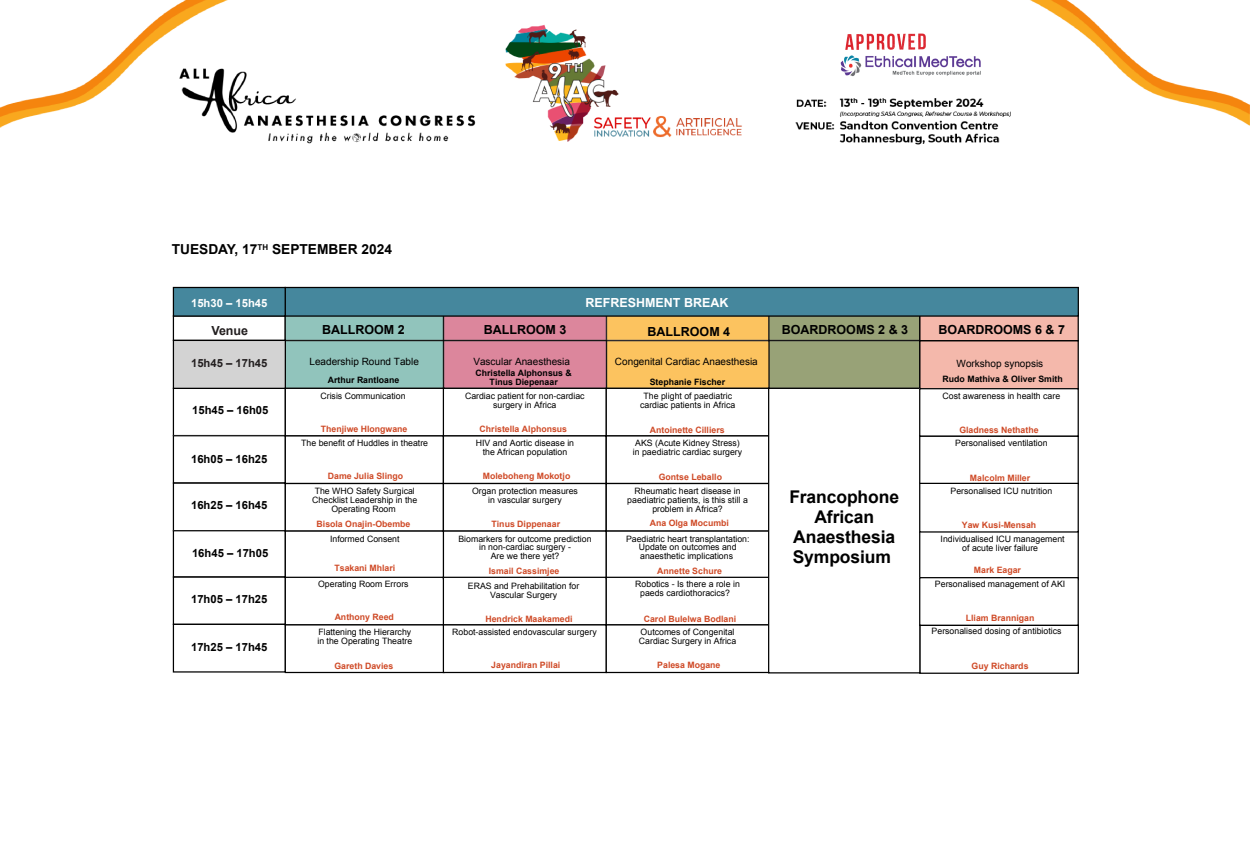
<style>
.page{position:relative;width:1250px;height:857px;background:#fff}
.page>*{position:absolute;margin:0;border:0;box-sizing:border-box;transform-origin:0 0}
.t1{font:700 17.5px/20px "Arial";letter-spacing:-.005em;color:#000;text-align:center}
.t2{font:700 13.75px "Arial";color:#000}
.t3{font:700 12.5px "Arial";color:#000}
.t4{font:700 12.5px "Arial";color:#fff}
.t5{font:700 12.5px "Arial";color:#231f20}
.t6{font:700 11.25px "Arial";color:#000}
.t7{font:700 11.25px "Arial";color:#231f20}
.t8{font:700 11.25px "Arial";color:#fff}
.t9{font:10px "Arial";color:#000}
.t10{font:8.75px/8.8px "Arial";color:#000;text-align:center}
.t11{font:700 8.75px "Arial";color:#cf4a27}
.t12{font:700 8.75px/8.8px "Arial";color:#000;text-align:center}
</style>
<div class="page">
<img style="left:0;top:0;width:1250px;height:145px">
<div style="left:919px;top:340px;width:160px;height:49px;background:#f4b8ab"></div>
<div style="left:919px;top:312px;width:160px;height:29px;background:#f4b8ab;border:1px solid #000"></div>
<div style="left:919px;top:624px;width:160px;height:49px;border:1px solid #000"></div>
<div style="left:173px;top:387px;width:113px;height:49px;border:1px solid #000"></div>
<div style="left:173px;top:435px;width:113px;height:48px;border:1px solid #000"></div>
<div style="left:173px;top:482px;width:113px;height:49px;border:1px solid #000"></div>
<div style="left:173px;top:530px;width:113px;height:47px;border:1px solid #000"></div>
<div style="left:173px;top:576px;width:113px;height:48px;border:1px solid #000"></div>
<div style="left:173px;top:623px;width:113px;height:49px;border:1px solid #000"></div>
<div style="left:769px;top:340px;width:151px;height:48px;background:#98a277"></div>
<div style="left:768px;top:340px;width:152px;height:49px;border:1px solid #000"></div>
<div style="left:607px;top:340px;width:162px;height:48px;background:#fcc35f"></div>
<div style="left:173px;top:315px;width:113px;height:26px;background:#fff;border:1px solid #000"></div>
<div style="left:285px;top:315px;width:159px;height:26px;background:#91c4bc;border:1px solid #000"></div>
<div style="left:444px;top:315px;width:162px;height:25px;background:#dc869c"></div>
<div style="left:607px;top:315px;width:162px;height:25px;background:#fcc35f"></div>
<div style="left:606px;top:315px;width:164px;height:26px;border:1px solid #231f20"></div>
<div style="left:769px;top:315px;width:151px;height:25px;background:#98a277"></div>
<div style="left:768px;top:315px;width:152px;height:26px;border:1px solid #000"></div>
<div style="left:285px;top:340px;width:158px;height:48px;background:#91c4bc"></div>
<div style="left:285px;top:340px;width:159px;height:49px;border:1px solid #000"></div>
<div style="left:444px;top:340px;width:162px;height:48px;background:#dc869c"></div>
<div style="left:443px;top:340px;width:164px;height:49px;border:1px solid #000"></div>
<div style="left:285px;top:387px;width:160px;height:49px;border:1px solid #000"></div>
<div style="left:285px;top:435px;width:159px;height:49px;border:1px solid #000"></div>
<div style="left:285px;top:482px;width:159px;height:49px;border:1px solid #000"></div>
<div style="left:285px;top:576px;width:160px;height:49px;border:1px solid #000"></div>
<div style="left:285px;top:624px;width:160px;height:49px;border:1px solid #000"></div>
<div style="left:443px;top:387px;width:164px;height:49px;border:1px solid #000"></div>
<div style="left:443px;top:435px;width:164px;height:49px;border:1px solid #000"></div>
<div style="left:443px;top:482px;width:164px;height:49px;border:1px solid #000"></div>
<div style="left:443px;top:530px;width:164px;height:49px;border:1px solid #000"></div>
<div style="left:443px;top:577px;width:163px;height:47px;background:#fff"></div>
<div style="left:443px;top:576px;width:164px;height:49px;border:1px solid #000"></div>
<div style="left:443px;top:624px;width:164px;height:49px;border:1px solid #000"></div>
<div style="left:606px;top:387px;width:163px;height:49px;border:1px solid #000"></div>
<div style="left:606px;top:435px;width:163px;height:49px;border:1px solid #000"></div>
<div style="left:606px;top:482px;width:163px;height:49px;border:1px solid #000"></div>
<div style="left:606px;top:530px;width:163px;height:49px;border:1px solid #000"></div>
<div style="left:606px;top:577px;width:163px;height:47px;background:#fff"></div>
<div style="left:606px;top:576px;width:163px;height:49px;border:1px solid #000"></div>
<div style="left:606px;top:624px;width:163px;height:49px;border:1px solid #000"></div>
<div style="left:173px;top:340px;width:112px;height:48px;background:#d3d3d3"></div>
<div style="left:173px;top:339px;width:113px;height:50px;border:1px solid #000"></div>
<div style="left:285px;top:287px;width:794px;height:29px;background:#45879d;border:1px solid #000"></div>
<div style="left:173px;top:287px;width:113px;height:29px;background:#45879d;border:1px solid #000"></div>
<div style="left:768px;top:387px;width:152px;height:286px;border:1px solid #000"></div>
<div style="left:919px;top:388px;width:160px;height:49px;border:1px solid #000"></div>
<div style="left:919px;top:435px;width:160px;height:49px;border:1px solid #000"></div>
<div style="left:919px;top:530px;width:160px;height:50px;border:1px solid #000"></div>
<div style="left:919px;top:482px;width:160px;height:50px;border:1px solid #000"></div>
<div style="left:920px;top:577px;width:158px;height:48px;background:#fff"></div>
<div style="left:919px;top:577px;width:160px;height:48px;border:1px solid #000"></div>
<div style="left:285px;top:530px;width:159px;height:47px;border:1px solid #000"></div>
<h2 class="t2" style="left:172px;top:240px;width:222px">TUESDAY, 17<sup>TH</sup> SEPTEMBER 2024</h2>
<p class="t8" style="left:191px;top:296px;width:78px">15h30 – 15h45</p>
<h3 class="t4" style="left:585px;top:294px;width:145px">REFRESHMENT BREAK</h3>
<h3 class="t5" style="left:211px;top:322px;width:38px">Venue</h3>
<p class="t7" style="left:191px;top:355px;width:78px">15h45 – 17h45</p>
<p class="t6" style="left:192px;top:402px;width:78px">15h45 – 16h05</p>
<p class="t6" style="left:191px;top:451px;width:78px">16h05 – 16h25</p>
<p class="t6" style="left:191px;top:498px;width:78px">16h25 – 16h45</p>
<p class="t6" style="left:192px;top:545px;width:78px">16h45 – 17h05</p>
<p class="t6" style="left:191px;top:591px;width:78px">17h05 – 17h25</p>
<p class="t6" style="left:191px;top:639px;width:78px">17h25 – 17h45</p>
<h3 class="t3" style="left:322px;top:321px;width:84px">BALLROOM 2</h3>
<h3 class="t3" style="left:484px;top:321px;width:84px">BALLROOM 3</h3>
<h3 class="t3" style="left:648px;top:323px;width:84px">BALLROOM 4</h3>
<h3 class="t3" style="left:782px;top:321px;width:128px">BOARDROOMS 2 &amp; 3</h3>
<h3 class="t3" style="left:939px;top:321px;width:128px">BOARDROOMS 6 &amp; 7</h3>
<p class="t9" style="left:309px;top:354px;width:111px">Leadership Round Table</p>
<p class="t9" style="left:473px;top:354px;width:98px">Vascular Anaesthesia</p>
<p class="t9" style="left:615px;top:354px;width:144px">Congenital Cardiac Anaesthesia</p>
<p class="t10" style="left:320px;top:391px;width:87px">Crisis Communication</p>
<p class="t12" style="left:476px;top:368px;width:98px">Christella Alphonsus &amp;<br>Tinus Diepenaar</p>
<p class="t11" style="left:480px;top:423px;width:89px">Christella Alphonsus</p>
<p class="t11" style="left:483px;top:470px;width:89px">Moleboheng Mokotjo</p>
<p class="t11" style="left:492px;top:517px;width:70px">Tinus Dippenaar</p>
<p class="t11" style="left:489px;top:564px;width:72px">Ismail Cassimjee</p>
<p class="t11" style="left:485px;top:612px;width:89px">Hendrick Maakamedi</p>
<p class="t12" style="left:328px;top:376px;width:73px">Arthur Rantloane</p>
<p class="t12" style="left:650px;top:377px;width:77px">Stephanie Fischer</p>
<p class="t10" style="left:640px;top:391px;width:97px">The plight of paediatric cardiac patients in Africa</p>
<p class="t10" style="left:633px;top:438px;width:111px;text-align:left">AKS (Acute Kidney Stress) in paediatric cardiac surgery</p>
<p class="t10" style="left:627px;top:486px;width:122px">Rheumatic heart disease in paediatric patients, is this still a problem in Africa?</p>
<p class="t10" style="left:626px;top:534px;width:125px">Paediatric heart transplantation:<br>Update on outcomes and anaesthetic implications</p>
<p class="t10" style="left:635px;top:579px;width:106px">Robotics - Is there a role in paeds cardiothoracics?</p>
<p class="t10" style="left:639px;top:627px;width:99px;text-align:left">Outcomes of Congenital<br>Cardiac Surgery in Africa</p>
<p class="t10" style="left:465px;top:391px;width:121px">Cardiac patient for non-cardiac surgery in Africa</p>
<p class="t10" style="left:476px;top:438px;width:100px">HIV and Aortic disease in the African population</p>
<p class="t10" style="left:472px;top:487px;width:108px">Organ protection measures in vascular surgery</p>
<p class="t10" style="left:458px;top:534px;width:135px">Biomarkers for outcome prediction in non-cardiac surgery -<br>Are we there yet?</p>
<p class="t11" style="left:321px;top:423px;width:88px">Thenjiwe Hlongwane</p>
<p class="t11" style="left:328px;top:469px;width:77px">Dame Julia Slingo</p>
<p class="t11" style="left:317px;top:517px;width:95px">Bisola Onajin-Obembe</p>
<p class="t11" style="left:334px;top:562px;width:62px">Tsakani Mhlari</p>
<p class="t11" style="left:650px;top:423px;width:76px">Antoinette Cilliers</p>
<p class="t10" style="left:301px;top:438px;width:128px">The benefit of Huddles in theatre</p>
<p class="t11" style="left:659px;top:471px;width:65px">Gontse Leballo</p>
<p class="t10" style="left:312px;top:487px;width:107px">The WHO Safety Surgical<br>Checklist Leadership in the<br>Operating Room</p>
<p class="t10" style="left:330px;top:534px;width:71px">Informed Consent</p>
<p class="t10" style="left:318px;top:579px;width:92px">Operating Room Errors</p>
<p class="t10" style="left:317px;top:627px;width:96px;text-align:left">Flattening the Hierarchy in the Operating Theatre</p>
<p class="t11" style="left:650px;top:517px;width:81px">Ana Olga Mocumbi</p>
<p class="t11" style="left:657px;top:564px;width:66px">Annette Schure</p>
<p class="t10" style="left:468px;top:581px;width:113px">ERAS and Prehabilitation for<br>Vascular Surgery</p>
<p class="t11" style="left:335px;top:610px;width:61px">Anthony Reed</p>
<p class="t11" style="left:644px;top:612px;width:94px">Carol Bulelwa Bodlani</p>
<p class="t10" style="left:452px;top:627px;width:146px">Robot-assisted endovascular surgery</p>
<h1 class="t1" style="left:789px;top:487px;width:111px">Francophone<br>African<br>Anaesthesia<br>Symposium</h1>
<p class="t9" style="left:957px;top:357px;width:88px">Workshop synopsis</p>
<p class="t12" style="left:943px;top:374px;width:122px">Rudo Mathiva &amp; Oliver Smith</p>
<p class="t10" style="left:943px;top:391px;width:119px">Cost awareness in health care</p>
<p class="t11" style="left:959px;top:424px;width:81px">Gladness Nethathe</p>
<p class="t10" style="left:955px;top:438px;width:94px">Personalised ventilation</p>
<p class="t11" style="left:970px;top:471px;width:62px">Malcolm Miller</p>
<p class="t10" style="left:951px;top:486px;width:103px">Personalised ICU nutrition</p>
<p class="t11" style="left:962px;top:518px;width:76px">Yaw Kusi-Mensah</p>
<p class="t10" style="left:941px;top:534px;width:126px">Individualised ICU management of acute liver failure</p>
<p class="t11" style="left:974px;top:563px;width:49px">Mark Eagar</p>
<p class="t10" style="left:935px;top:580px;width:132px">Personalised management of AKI</p>
<p class="t11" style="left:966px;top:612px;width:70px">Lliam Brannigan</p>
<p class="t10" style="left:932px;top:626px;width:131px">Personalised dosing of antibiotics</p>
<p class="t11" style="left:334px;top:659px;width:60px">Gareth Davies</p>
<p class="t11" style="left:491px;top:659px;width:71px">Jayandiran Pillai</p>
<p class="t11" style="left:657px;top:659px;width:65px">Palesa Mogane</p>
<p class="t11" style="left:972px;top:659px;width:58px">Guy Richards</p>
</div>
